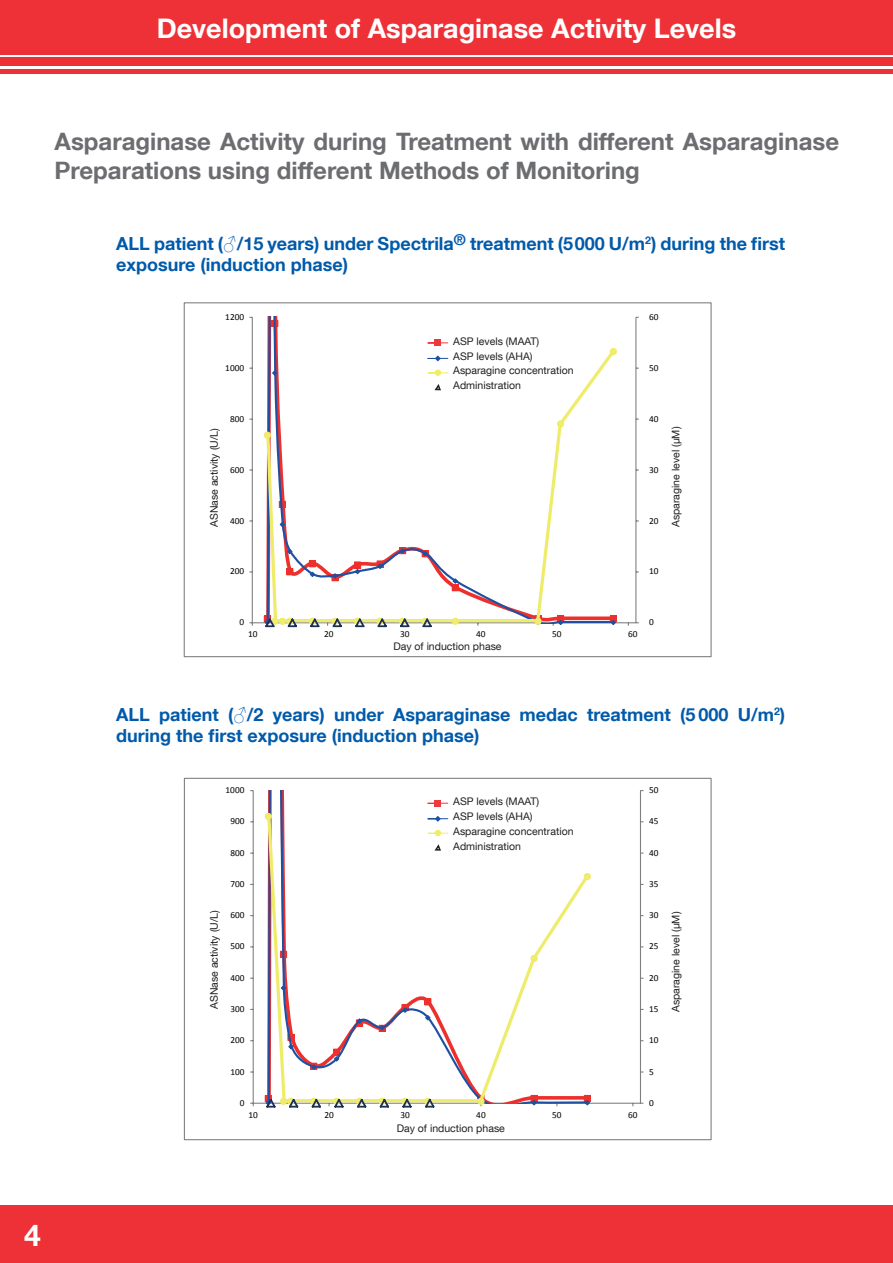
<style>
.page{position:relative;width:893px;height:1263px;background:#fff}
.page>*{position:absolute;margin:0;border:0;box-sizing:border-box;transform-origin:0 0}
.t1{font:700 30px "Helvetica Neue LT Com";color:#fff}
.t2{font:700 27px "Helvetica Neue LT Com";color:#fff}
.t3{font:700 24px/28.8px "Helvetica Neue LT Com";color:#6c6d70}
.t4{font:700 18px/21.6px "Helvetica Neue LT Com";color:#015aaa}
.t5{font:10.5px/14.9px "Helvetica Neue LT Com";color:#231f20}
.t6{font:9.3px "Calibri";color:#000001}
.s1{font-family:"Arial";font-weight:400}
</style>
<div class="page">
<div style="left:0;top:0;width:893px;height:54px;background:#ee3136"></div>
<div style="left:0;top:69px;width:893px;height:5px;background:#ee3136"></div>
<div style="left:0;top:57px;width:893px;height:9px;background:#ee3136"></div>
<div style="left:0;top:1205px;width:893px;height:58px;background:#ee3136"></div>
<hr style="left:635px;top:317px;width:1px;height:306px;background:#7c7f80">
<hr style="left:252px;top:317px;width:1px;height:306px;background:#7c7f80">
<hr style="left:252px;top:622px;width:384px;height:1px;background:#7c7f80">
<div style="left:264px;top:615px;width:7px;height:7px;border:1px solid #ee302d"></div>
<svg style="left:553px;top:623px;width:11px;height:3px"></svg>
<svg style="left:265px;top:348px;width:352px;height:275px"></svg>
<div style="left:264px;top:432px;width:7px;height:6px;background:#f0ed6e;border-radius:50%"></div>
<div style="left:264px;top:432px;width:7px;height:7px;border:1px solid #efec6c;border-radius:50%"></div>
<svg style="left:452px;top:618px;width:6px;height:6px"></svg>
<div style="left:452px;top:618px;width:7px;height:7px;border:1px solid #efec6c;border-radius:50%"></div>
<svg style="left:534px;top:616px;width:8px;height:8px"></svg>
<div style="left:534px;top:618px;width:8px;height:7px;border:1px solid #efec6c;border-radius:50%"></div>
<div style="left:557px;top:421px;width:7px;height:6px;background:#f0ed6e;border-radius:50%"></div>
<div style="left:557px;top:420px;width:7px;height:7px;border:1px solid #efec6c;border-radius:50%"></div>
<div style="left:610px;top:348px;width:7px;height:7px;background:#f0ed6e;border-radius:50%"></div>
<div style="left:610px;top:348px;width:7px;height:7px;border:1px solid #efec6c;border-radius:50%"></div>
<svg style="left:264px;top:617px;width:169px;height:11px"></svg>
<svg style="left:427px;top:355px;width:22px;height:6px"></svg>
<div style="left:435px;top:339px;width:6px;height:7px;background:#ee393c"></div>
<svg style="left:427px;top:342px;width:22px;height:2px"></svg>
<div style="left:435px;top:369px;width:6px;height:7px;background:#f0ed67;border-radius:50%"></div>
<svg style="left:427px;top:372px;width:22px;height:2px"></svg>
<svg style="left:434px;top:382px;width:8px;height:9px"></svg>
<hr style="left:640px;top:791px;width:1px;height:312px;background:#7c7f80">
<hr style="left:253px;top:791px;width:1px;height:312px;background:#7c7f80">
<hr style="left:253px;top:1103px;width:387px;height:1px;background:#7c7f80">
<svg style="left:265px;top:814px;width:326px;height:290px"></svg>
<div style="left:265px;top:813px;width:7px;height:7px;background:#f0ed6e;border-radius:50%"></div>
<div style="left:265px;top:813px;width:7px;height:7px;border:1px solid #efec6c;border-radius:50%"></div>
<svg style="left:477px;top:1096px;width:8px;height:10px"></svg>
<div style="left:477px;top:1098px;width:8px;height:7px;border:1px solid #efec6c;border-radius:50%"></div>
<div style="left:531px;top:955px;width:6px;height:7px;background:#f0ed6e;border-radius:50%"></div>
<div style="left:530px;top:955px;width:8px;height:7px;border:1px solid #efec6c;border-radius:50%"></div>
<div style="left:584px;top:873px;width:7px;height:7px;background:#f0ed6e;border-radius:50%"></div>
<div style="left:584px;top:873px;width:7px;height:7px;border:1px solid #efec6c;border-radius:50%"></div>
<svg style="left:265px;top:1097px;width:170px;height:11px"></svg>
<svg style="left:427px;top:816px;width:22px;height:6px"></svg>
<svg style="left:427px;top:800px;width:22px;height:6px"></svg>
<svg style="left:427px;top:830px;width:22px;height:6px"></svg>
<svg style="left:434px;top:843px;width:8px;height:9px"></svg>
<h2 class="t2" style="left:157px;top:11px;width:581px">Development of Asparaginase Activity Levels</h2>
<h3 class="t3" style="left:55px;top:126px;width:786px">Asparaginase Activity during Treatment with different Asparaginase<br>Preparations using different Methods of Monitoring</h3>
<h3 class="t4" style="left:116px;top:232px;width:670px">ALL patient (<span class="s1">♂</span>/15 years) under Spectrila<sup>®</sup> treatment (5000 U/m<sup>2</sup>) during the first exposure (induction phase)</h3>
<p class="t6" style="left:225px;top:311px;width:21px">1200</p>
<p class="t6" style="left:649px;top:311px;width:11px">60</p>
<p class="t6" style="left:225px;top:362px;width:21px">1000</p>
<p class="t5" style="left:453px;top:333px;width:122px">ASP levels (MAAT)<br>ASP levels (AHA)<br>Asparagine concentration<br>Administration</p>
<p class="t6" style="left:649px;top:362px;width:11px">50</p>
<p class="t6" style="left:230px;top:413px;width:16px">800</p>
<p class="t6" style="left:649px;top:413px;width:11px">40</p>
<p class="t5" style="left:206px;top:527px;width:101px;rotate:-90deg">ASNase activity (U/L)</p>
<p class="t5" style="left:668px;top:527px;width:102px;rotate:-90deg">Asparagine level (µM)</p>
<p class="t6" style="left:230px;top:464px;width:16px">600</p>
<p class="t6" style="left:649px;top:464px;width:11px">30</p>
<p class="t6" style="left:230px;top:514px;width:16px">400</p>
<p class="t6" style="left:649px;top:514px;width:11px">20</p>
<p class="t6" style="left:230px;top:565px;width:16px">200</p>
<p class="t6" style="left:649px;top:565px;width:11px">10</p>
<p class="t6" style="left:240px;top:616px;width:6px">0</p>
<p class="t6" style="left:248px;top:628px;width:11px">10</p>
<p class="t6" style="left:324px;top:628px;width:11px">20</p>
<p class="t6" style="left:400px;top:628px;width:11px">30</p>
<p class="t6" style="left:476px;top:628px;width:11px">40</p>
<p class="t6" style="left:552px;top:628px;width:11px">50</p>
<p class="t6" style="left:628px;top:628px;width:11px">60</p>
<p class="t5" style="left:393px;top:639px;width:110px">Day of induction phase</p>
<p class="t6" style="left:649px;top:616px;width:6px">0</p>
<h3 class="t4" style="left:116px;top:703px;width:670px">ALL patient (<span class="s1">♂</span>/2 years) under Asparaginase medac treatment (5 000 U/m<sup>2</sup>) during the first exposure (induction phase)</h3>
<p class="t6" style="left:226px;top:784px;width:20px">1000</p>
<p class="t6" style="left:649px;top:784px;width:11px">50</p>
<p class="t6" style="left:230px;top:815px;width:16px">900</p>
<p class="t6" style="left:230px;top:846px;width:16px">800</p>
<p class="t5" style="left:453px;top:794px;width:122px">ASP levels (MAAT)<br>ASP levels (AHA)<br>Asparagine concentration<br>Administration</p>
<p class="t6" style="left:649px;top:815px;width:11px">45</p>
<p class="t6" style="left:649px;top:847px;width:11px">40</p>
<p class="t6" style="left:230px;top:878px;width:16px">700</p>
<p class="t6" style="left:649px;top:878px;width:11px">35</p>
<p class="t5" style="left:206px;top:1009px;width:101px;rotate:-90deg">ASNase activity (U/L)</p>
<p class="t5" style="left:668px;top:1012px;width:102px;rotate:-90deg">Asparagine level (µM)</p>
<p class="t6" style="left:230px;top:909px;width:16px">600</p>
<p class="t6" style="left:649px;top:909px;width:11px">30</p>
<p class="t6" style="left:230px;top:940px;width:16px">500</p>
<p class="t6" style="left:649px;top:940px;width:11px">25</p>
<p class="t6" style="left:230px;top:972px;width:16px">400</p>
<p class="t6" style="left:649px;top:972px;width:11px">20</p>
<p class="t6" style="left:230px;top:1003px;width:16px">300</p>
<p class="t6" style="left:649px;top:1003px;width:11px">15</p>
<p class="t6" style="left:230px;top:1034px;width:16px">200</p>
<p class="t6" style="left:230px;top:1065px;width:16px">100</p>
<p class="t6" style="left:240px;top:1097px;width:6px">0</p>
<p class="t6" style="left:248px;top:1109px;width:11px">10</p>
<p class="t6" style="left:324px;top:1109px;width:11px">20</p>
<p class="t6" style="left:400px;top:1109px;width:11px">30</p>
<p class="t6" style="left:476px;top:1109px;width:11px">40</p>
<p class="t6" style="left:552px;top:1109px;width:11px">50</p>
<p class="t6" style="left:628px;top:1109px;width:11px">60</p>
<p class="t5" style="left:397px;top:1120px;width:110px">Day of induction phase</p>
<p class="t6" style="left:649px;top:1034px;width:11px">10</p>
<p class="t6" style="left:649px;top:1065px;width:6px">5</p>
<p class="t6" style="left:649px;top:1097px;width:6px">0</p>
<h1 class="t1" style="left:24px;top:1216px;width:18px">4</h1>
</div>
